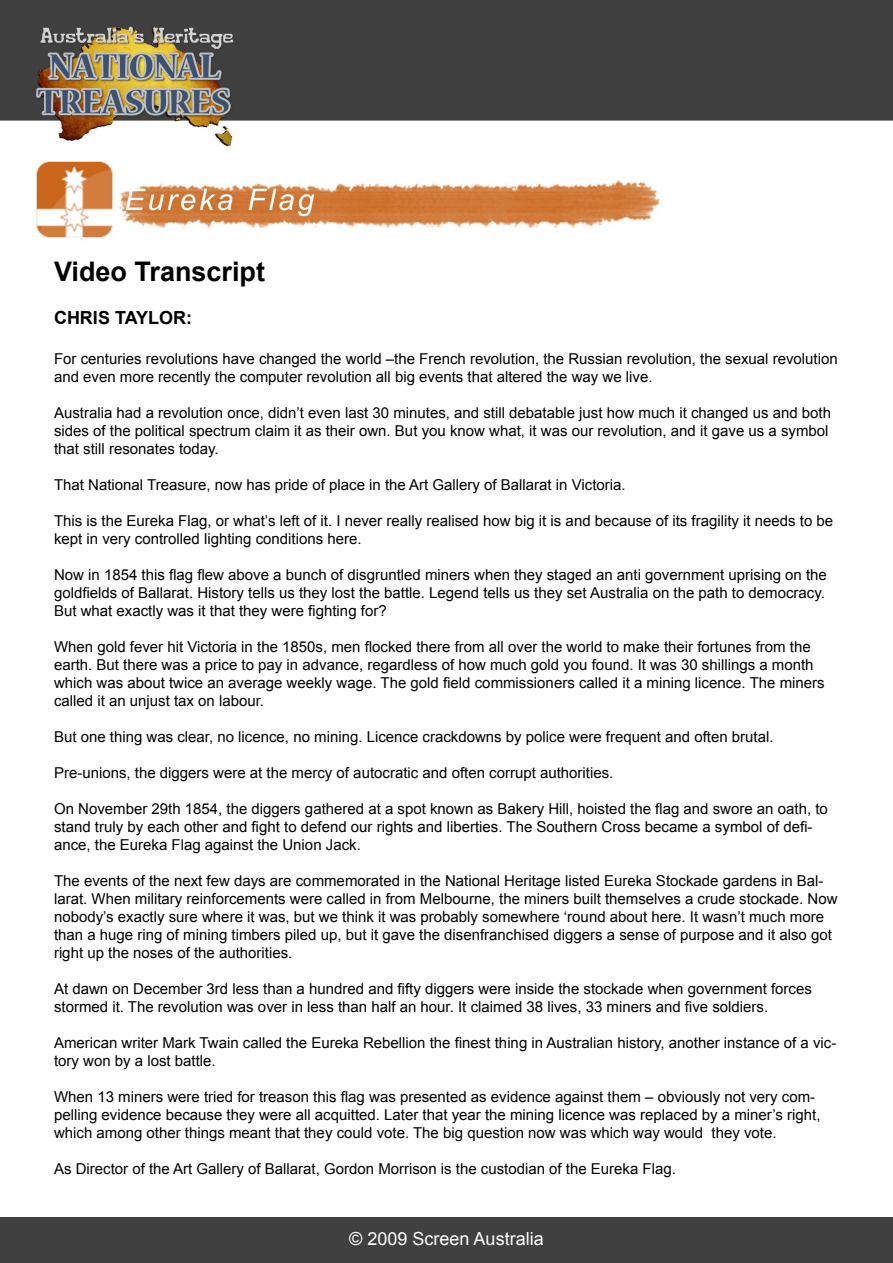
<style>
.page{position:relative;width:893px;height:1263px;background:#fff}
.page>*{position:absolute;margin:0;border:0;box-sizing:border-box;transform-origin:0 0}
.t1{font:700 27px "Arial";color:#000}
.t2{font:18px "Arial";color:#fff}
.t3{font:700 18px "Arial";color:#000}
.t4{font:15px/18px "Arial";color:#000}
</style>
<div class="page">
<div style="left:0;top:1217px;width:893px;height:46px;background:#404040"></div>
<img style="left:0;top:0;width:893px;height:238px">
<h1 class="t1" style="left:54px;top:253px;width:213px">Video Transcript</h1>
<p class="t3" style="left:54px;top:306px;width:140px">CHRIS TAYLOR:</p>
<p class="t4" style="left:54px;top:349px;width:785px">For centuries revolutions have changed the world –the French revolution, the Russian revolution, the sexual revolution and even more recently the computer revolution all big events that altered the way we live.</p>
<p class="t4" style="left:54px;top:403px;width:779px">Australia had a revolution once, didn’t even last 30 minutes, and still debatable just how much it changed us and both sides of the political spectrum claim it as their own. But you know what, it was our revolution, and it gave us a symbol that still resonates today.</p>
<p class="t4" style="left:54px;top:475px;width:573px">That National Treasure, now has pride of place in the Art Gallery of Ballarat in Victoria.</p>
<p class="t4" style="left:54px;top:511px;width:781px">This is the Eureka Flag, or what’s left of it. I never really realised how big it is and because of its fragility it needs to be kept in very controlled lighting conditions here.</p>
<p class="t4" style="left:54px;top:565px;width:774px">Now in 1854 this flag flew above a bunch of disgruntled miners when they staged an anti government uprising on the goldfields of Ballarat. History tells us they lost the battle. Legend tells us they set Australia on the path to democracy.<br>But what exactly was it that they were fighting for?</p>
<p class="t4" style="left:54px;top:637px;width:772px">When gold fever hit Victoria in the 1850s, men flocked there from all over the world to make their fortunes from the earth. But there was a price to pay in advance, regardless of how much gold you found. It was 30 shillings a month which was about twice an average weekly wage. The gold field commissioners called it a mining licence. The miners called it an unjust tax on labour.</p>
<p class="t4" style="left:54px;top:727px;width:721px">But one thing was clear, no licence, no mining. Licence crackdowns by police were frequent and often brutal.</p>
<p class="t4" style="left:54px;top:763px;width:561px">Pre-unions, the diggers were at the mercy of autocratic and often corrupt authorities.</p>
<p class="t4" style="left:54px;top:799px;width:775px">On November 29th 1854, the diggers gathered at a spot known as Bakery Hill, hoisted the flag and swore an oath, to stand truly by each other and fight to defend our rights and liberties. The Southern Cross became a symbol of defi&shy;ance, the Eureka Flag against the Union Jack.</p>
<p class="t4" style="left:54px;top:871px;width:785px">The events of the next few days are commemorated in the National Heritage listed Eureka Stockade gardens in Bal&shy;larat. When military reinforcements were called in from Melbourne, the miners built themselves a crude stockade. Now nobody’s exactly sure where it was, but we think it was probably somewhere ‘round about here. It wasn’t much more than a huge ring of mining timbers piled up, but it gave the disenfranchised diggers a sense of purpose and it also got right up the noses of the authorities.</p>
<p class="t4" style="left:54px;top:979px;width:759px">At dawn on December 3rd less than a hundred and fifty diggers were inside the stockade when government forces stormed it. The revolution was over in less than half an hour. It claimed 38 lives, 33 miners and five soldiers.</p>
<p class="t4" style="left:54px;top:1033px;width:784px">American writer Mark Twain called the Eureka Rebellion the finest thing in Australian history, another instance of a vic&shy;tory won by a lost battle.</p>
<p class="t4" style="left:54px;top:1087px;width:768px">When 13 miners were tried for treason this flag was presented as evidence against them – obviously not very com&shy;pelling evidence because they were all acquitted. Later that year the mining licence was replaced by a miner’s right, which among other things meant that they could vote. The big question now was which way would they vote.</p>
<p class="t4" style="left:54px;top:1159px;width:623px">As Director of the Art Gallery of Ballarat, Gordon Morrison is the custodian of the Eureka Flag.</p>
<p class="t2" style="left:349px;top:1226px;width:196px">© 2009 Screen Australia</p>
</div>
